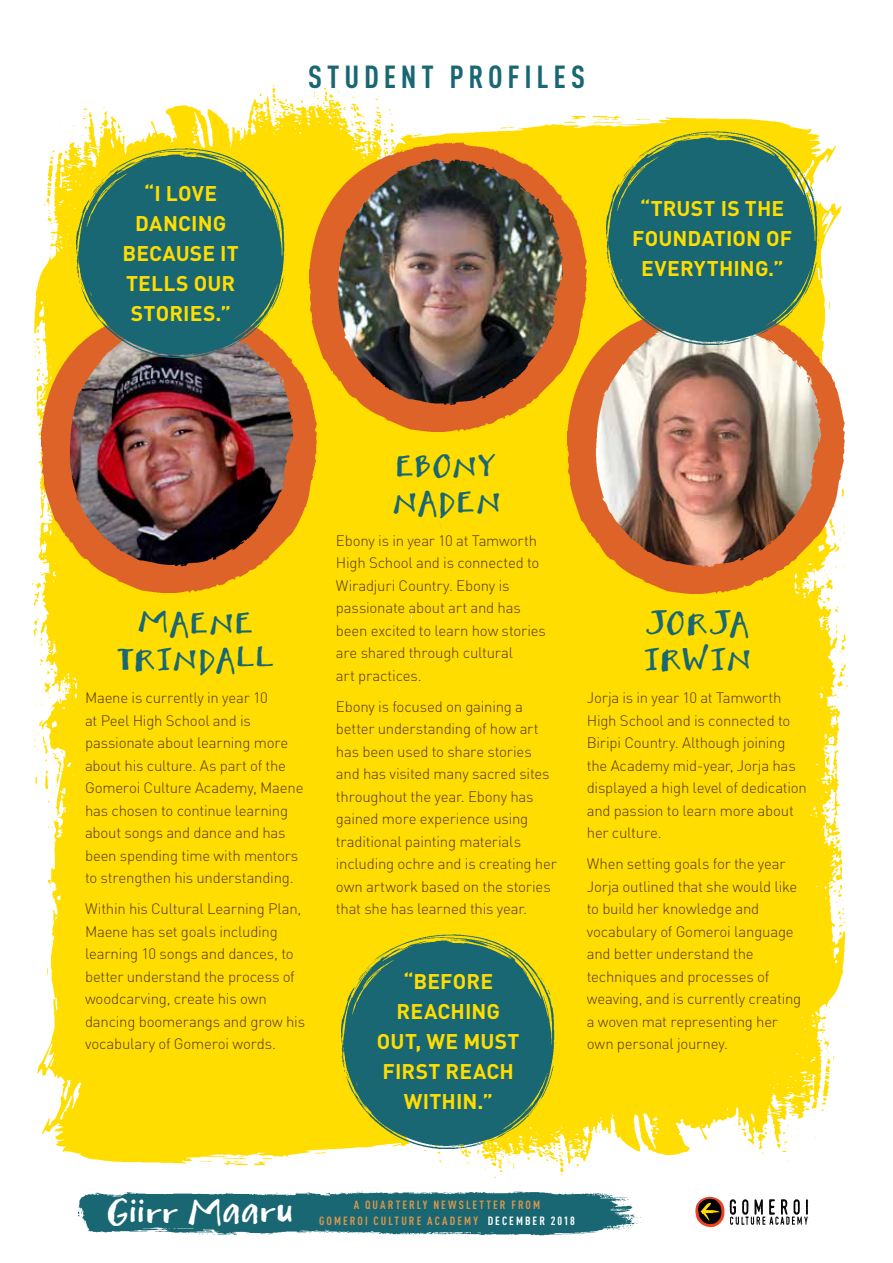
<style>
.page{position:relative;width:893px;height:1263px;background:#fff}
.page>*{position:absolute;margin:0;border:0;box-sizing:border-box;transform-origin:0 0}
.t1{font:35.7px "Mightyto Save";letter-spacing:.025em;color:#fff;scale:1.2 1}
.t2{font:31.5px/36px "Mightyto Save";letter-spacing:.035em;color:#196773}
.t3{font:700 condensed 31.5px "DIN Pro";letter-spacing:.155em;color:#196773}
.t4{font:700 21px/30px "DIN Pro";letter-spacing:.005em;color:#fd0;text-align:center}
.t5{font:300 15px/22.5px "DIN Pro";letter-spacing:-.015em;color:#5b3814}
.t6{font:700 condensed 11.85px "DIN Pro";letter-spacing:.17em;color:#d8964e}
.s1{font-size:38.55px}
.s2{color:#fff}
</style>
<div class="page">
<img style="left:453px;top:116px;width:395px;height:1063px">
<img style="left:30px;top:82px;width:423px;height:1083px">
<img style="left:78px;top:1191px;width:563px;height:44px">
<img style="left:42px;top:306px;width:275px;height:287px">
<img style="left:310px;top:142px;width:277px;height:290px">
<img style="left:568px;top:304px;width:277px;height:289px">
<img style="left:76px;top:149px;width:209px;height:209px">
<img style="left:341px;top:934px;width:214px;height:214px">
<img style="left:606px;top:132px;width:212px;height:212px">
<svg style="left:695px;top:1196px;width:29px;height:31px"></svg>
<svg style="left:730px;top:1199px;width:78px;height:26px"></svg>
<h3 class="t4" style="left:123px;top:178px;width:118px">“I LOVE<br>DANCING<br>BECAUSE IT<br>TELLS OUR<br>STORIES.”</h3>
<h2 class="t3" style="left:308px;top:58px;width:278px">STUDENT PROFILES</h2>
<h3 class="t4" style="left:632px;top:193px;width:162px">“TRUST IS THE<br>FOUNDATION OF<br>EVERYTHING.”</h3>
<h2 class="t2" style="left:117px;top:612px;width:159px;text-align:center">MAENE<br>TRINDALL</h2>
<p class="t5" style="left:85px;top:686px;width:220px">Maene is currently in year 10<br>at Peel High School and is passionate about learning more about his culture. As part of the<br>Gomeroi Culture Academy, Maene has chosen to continue learning about songs and dance and has been spending time with mentors to strengthen his understanding.</p>
<p class="t5" style="left:85px;top:897px;width:222px">Within his Cultural Learning Plan,<br>Maene has set goals including learning 10 songs and dances, to better understand the process of woodcarving, create his own dancing boomerangs and grow his vocabulary of Gomeroi words.</p>
<h2 class="t2" style="left:393px;top:454px;width:109px">EBONY<br>NADEN</h2>
<p class="t5" style="left:336px;top:528px;width:212px">Ebony is in year 10 at Tamworth<br>High School and is connected to<br>Wiradjuri Country. Ebony is passionate about art and has been excited to learn how stories are shared through cultural<br>art practices.</p>
<p class="t5" style="left:336px;top:694px;width:222px">Ebony is focused on gaining a better understanding of how art has been used to share stories and has visited many sacred sites throughout the year. Ebony has gained more experience using traditional painting materials including ochre and is creating her own artwork based on the stories that she has learned this year.</p>
<h3 class="t4" style="left:377px;top:966px;width:144px">“BEFORE<br>REACHING<br>OUT, WE MUST<br>FIRST REACH<br>WITHIN.”</h3>
<h2 class="t2" style="left:644px;top:612px;width:108px">JORJA<br>IRWIN</h2>
<p class="t5" style="left:587px;top:686px;width:222px">Jorja is in year 10 at Tamworth<br>High School and is connected to<br>Biripi Country. Although joining the Academy mid-year, Jorja has displayed a high level of dedication and passion to learn more about her culture.</p>
<p class="t5" style="left:587px;top:852px;width:216px">When setting goals for the year<br>Jorja outlined that she would like to build her knowledge and vocabulary of Gomeroi language and better understand the techniques and processes of weaving, and is currently creating a woven mat representing her own personal journey.</p>
<h1 class="t1" style="left:107px;top:1191px;width:157px">Giirr <span class="s1">M</span>aaru</h1>
<p class="t6" style="left:354px;top:1198px;width:188px">A QUARTERLY NEWSLETTER FROM</p>
<p class="t6" style="left:319px;top:1213px;width:257px">GOMEROI CULTURE ACADEMY <span class="s2">DECEMBER 2018</span></p>
</div>
